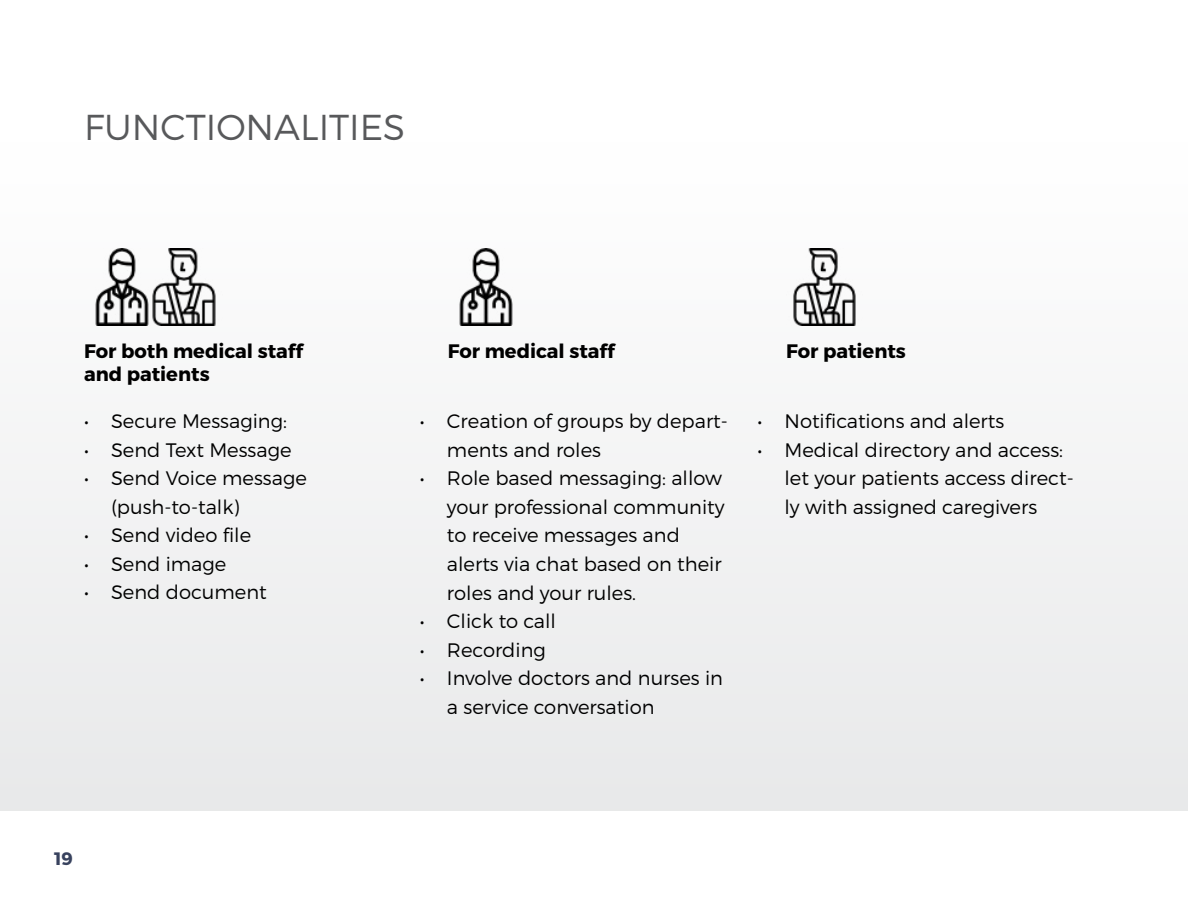
<style>
.page{position:relative;width:1188px;height:918px;background:#fff}
.page>*{position:absolute;margin:0;border:0;box-sizing:border-box;transform-origin:0 0}
.t1{font:300 36px "Montserrat";color:#58595b}
.t2{font:300 19.5px/28.5px "Montserrat";color:#000}
.t3{font:700 19.5px/23.4px "Montserrat";color:#000}
.t4{font:700 18px "Montserrat";color:#38425e}
</style>
<div class="page">
<div style="left:0;top:142px;width:1188px;height:669px;background:#f3f3f4"></div>
<img style="left:161px;top:248px;width:55px;height:77px">
<img style="left:793px;top:248px;width:63px;height:77px">
<img style="left:459px;top:248px;width:54px;height:77px">
<img style="left:95px;top:248px;width:66px;height:77px">
<h1 class="t1" style="left:84px;top:105px;width:323px">FUNCTIONALITIES</h1>
<p class="t3" style="left:84px;top:340px;width:221px">For both medical staff and patients</p>
<p class="t2" style="left:84px;top:407px;width:204px">• Secure Messaging:</p>
<p class="t2" style="left:84px;top:435px;width:209px">• Send Text Message</p>
<p class="t2" style="left:111px;top:464px;width:197px;text-indent:-27px">• Send Voice message (push-to-talk)</p>
<p class="t2" style="left:84px;top:521px;width:169px">• Send video file</p>
<p class="t2" style="left:84px;top:549px;width:144px">• Send image</p>
<p class="t2" style="left:84px;top:578px;width:184px">• Send document</p>
<p class="t4" style="left:54px;top:847px;width:20px">19</p>
<p class="t3" style="left:448px;top:340px;width:168px">For medical staff</p>
<p class="t2" style="left:447px;top:407px;width:283px;text-indent:-27px">• Creation of groups by depart&shy;ments and roles</p>
<p class="t2" style="left:447px;top:464px;width:279px;text-indent:-27px">• Role based messaging: allow your professional community to receive messages and alerts via chat based on their roles and your rules.</p>
<p class="t2" style="left:420px;top:607px;width:138px">• Click to call</p>
<p class="t2" style="left:420px;top:635px;width:127px">• Recording</p>
<p class="t2" style="left:447px;top:664px;width:278px;text-indent:-27px">• Involve doctors and nurses in a service conversation</p>
<p class="t3" style="left:786px;top:340px;width:122px">For patients</p>
<p class="t2" style="left:757px;top:407px;width:248px">• Notifications and alerts</p>
<p class="t2" style="left:784px;top:435px;width:291px;text-indent:-27px">• Medical directory and access: let your patients access direct&shy;ly with assigned caregivers</p>
</div>
